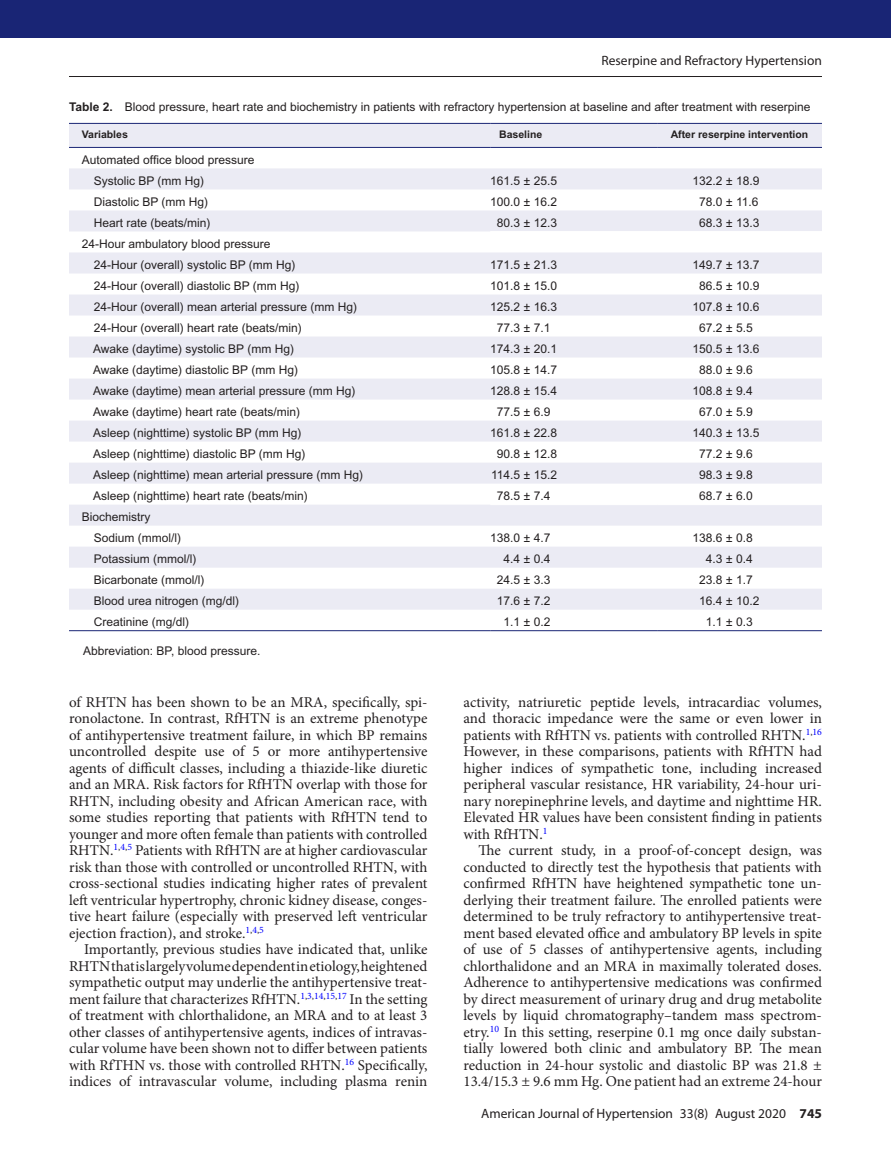
<style>
.page{position:relative;width:891px;height:1175px;background:#fff}
.page>*{position:absolute;margin:0;border:0;box-sizing:border-box;transform-origin:0 0}
.t1{font:15px/16.5px "Minion Pro";color:#231f20;text-align:justify}
.t2{font:13.5px "Myriad Pro";color:#231f20}
.t3{font:12px/21px "Arial MT Std";color:#231f20}
.t4{font:700 10.5px "Arial MT Std";color:#231f20}
.s1{font-weight:700}
</style>
<div class="page">
<hr style="left:69px;top:76px;width:753px;height:1px;background:#231f20">
<div style="left:0;top:0;width:891px;height:38px;background:#192575"></div>
<div style="left:69px;top:124px;width:753px;height:23px;background:#ebebf4"></div>
<svg style="left:69px;top:168px;width:753px;height:441px;fill:#f1f1f7"></svg>
<hr style="left:69px;top:123px;width:421px;height:1px;background:#192575">
<hr style="left:69px;top:147px;width:421px;height:1px;background:#192575">
<hr style="left:490px;top:123px;width:167px;height:1px;background:#192575">
<hr style="left:490px;top:147px;width:167px;height:1px;background:#192575">
<hr style="left:657px;top:123px;width:165px;height:1px;background:#192575">
<hr style="left:657px;top:147px;width:165px;height:1px;background:#192575">
<hr style="left:490px;top:231px;width:167px;height:1px;background:#fff">
<hr style="left:657px;top:231px;width:165px;height:1px;background:#fff">
<hr style="left:490px;top:504px;width:167px;height:1px;background:#fff">
<hr style="left:657px;top:504px;width:165px;height:1px;background:#fff">
<hr style="left:69px;top:630px;width:421px;height:1px;background:#192575">
<hr style="left:490px;top:630px;width:167px;height:1px;background:#192575">
<hr style="left:657px;top:630px;width:165px;height:1px;background:#192575">
<p class="t2" style="left:601px;top:52px;width:222px">Reserpine and Refractory Hypertension</p>
<p class="t3" style="left:69px;top:96px;width:743px"><span class="s1">Table 2.</span> Blood pressure, heart rate and biochemistry in patients with refractory hypertension at baseline and after treatment with reserpine</p>
<p class="t4" style="left:82px;top:128px;width:48px">Variables</p>
<p class="t4" style="left:499px;top:128px;width:45px">Baseline</p>
<p class="t4" style="left:671px;top:128px;width:139px">After reserpine intervention</p>
<p class="t3" style="left:94px;top:149px;width:162px;text-indent:-12px">Automated office blood pressure<br>Systolic BP (mm Hg)</p>
<p class="t3" style="left:490px;top:170px;width:69px">161.5 ± 25.5</p>
<p class="t3" style="left:692px;top:170px;width:69px">132.2 ± 18.9</p>
<p class="t3" style="left:94px;top:191px;width:116px">Diastolic BP (mm Hg)</p>
<p class="t3" style="left:490px;top:191px;width:69px">100.0 ± 16.2</p>
<p class="t3" style="left:699px;top:191px;width:61px">78.0 ± 11.6</p>
<p class="t3" style="left:94px;top:212px;width:118px">Heart rate (beats/min)</p>
<p class="t3" style="left:497px;top:212px;width:62px">80.3 ± 12.3</p>
<p class="t3" style="left:699px;top:212px;width:62px">68.3 ± 13.3</p>
<p class="t3" style="left:94px;top:233px;width:203px;text-indent:-12px">24-Hour ambulatory blood pressure<br>24-Hour (overall) systolic BP (mm Hg)</p>
<p class="t3" style="left:490px;top:254px;width:69px">171.5 ± 21.3</p>
<p class="t3" style="left:692px;top:254px;width:69px">149.7 ± 13.7</p>
<p class="t3" style="left:94px;top:275px;width:207px">24-Hour (overall) diastolic BP (mm Hg)</p>
<p class="t3" style="left:490px;top:275px;width:69px">101.8 ± 15.0</p>
<p class="t3" style="left:699px;top:275px;width:62px">86.5 ± 10.9</p>
<p class="t3" style="left:94px;top:296px;width:265px">24-Hour (overall) mean arterial pressure (mm Hg)</p>
<p class="t3" style="left:490px;top:296px;width:69px">125.2 ± 16.3</p>
<p class="t3" style="left:692px;top:296px;width:69px">107.8 ± 10.6</p>
<p class="t3" style="left:94px;top:317px;width:210px">24-Hour (overall) heart rate (beats/min)</p>
<p class="t3" style="left:497px;top:317px;width:55px">77.3 ± 7.1</p>
<p class="t3" style="left:699px;top:317px;width:55px">67.2 ± 5.5</p>
<p class="t3" style="left:93px;top:338px;width:202px">Awake (daytime) systolic BP (mm Hg)</p>
<p class="t3" style="left:490px;top:338px;width:69px">174.3 ± 20.1</p>
<p class="t3" style="left:692px;top:338px;width:69px">150.5 ± 13.6</p>
<p class="t3" style="left:93px;top:359px;width:206px">Awake (daytime) diastolic BP (mm Hg)</p>
<p class="t3" style="left:490px;top:359px;width:69px">105.8 ± 14.7</p>
<p class="t3" style="left:699px;top:359px;width:55px">88.0 ± 9.6</p>
<p class="t3" style="left:93px;top:380px;width:264px">Awake (daytime) mean arterial pressure (mm Hg)</p>
<p class="t3" style="left:490px;top:380px;width:69px">128.8 ± 15.4</p>
<p class="t3" style="left:692px;top:380px;width:62px">108.8 ± 9.4</p>
<p class="t3" style="left:93px;top:401px;width:209px">Awake (daytime) heart rate (beats/min)</p>
<p class="t3" style="left:497px;top:401px;width:55px">77.5 ± 6.9</p>
<p class="t3" style="left:699px;top:401px;width:55px">67.0 ± 5.9</p>
<p class="t3" style="left:93px;top:422px;width:210px">Asleep (nighttime) systolic BP (mm Hg)</p>
<p class="t3" style="left:490px;top:422px;width:69px">161.8 ± 22.8</p>
<p class="t3" style="left:692px;top:422px;width:69px">140.3 ± 13.5</p>
<p class="t3" style="left:93px;top:443px;width:214px">Asleep (nighttime) diastolic BP (mm Hg)</p>
<p class="t3" style="left:497px;top:443px;width:62px">90.8 ± 12.8</p>
<p class="t3" style="left:699px;top:443px;width:55px">77.2 ± 9.6</p>
<p class="t3" style="left:93px;top:464px;width:272px">Asleep (nighttime) mean arterial pressure (mm Hg)</p>
<p class="t3" style="left:491px;top:464px;width:68px">114.5 ± 15.2</p>
<p class="t3" style="left:699px;top:464px;width:55px">98.3 ± 9.8</p>
<p class="t3" style="left:93px;top:485px;width:216px">Asleep (nighttime) heart rate (beats/min)</p>
<p class="t3" style="left:497px;top:485px;width:55px">78.5 ± 7.4</p>
<p class="t3" style="left:699px;top:485px;width:55px">68.7 ± 6.0</p>
<p class="t3" style="left:94px;top:506px;width:89px;text-indent:-12px">Biochemistry<br>Sodium (mmol/l)</p>
<p class="t3" style="left:490px;top:527px;width:62px">138.0 ± 4.7</p>
<p class="t3" style="left:692px;top:527px;width:62px">138.6 ± 0.8</p>
<p class="t3" style="left:94px;top:548px;width:104px">Potassium (mmol/l)</p>
<p class="t3" style="left:503px;top:548px;width:49px">4.4 ± 0.4</p>
<p class="t3" style="left:706px;top:548px;width:49px">4.3 ± 0.4</p>
<p class="t3" style="left:94px;top:569px;width:112px">Bicarbonate (mmol/l)</p>
<p class="t3" style="left:497px;top:569px;width:55px">24.5 ± 3.3</p>
<p class="t3" style="left:699px;top:569px;width:55px">23.8 ± 1.7</p>
<p class="t3" style="left:94px;top:590px;width:147px">Blood urea nitrogen (mg/dl)</p>
<p class="t3" style="left:497px;top:590px;width:55px">17.6 ± 7.2</p>
<p class="t3" style="left:699px;top:590px;width:62px">16.4 ± 10.2</p>
<p class="t3" style="left:94px;top:611px;width:97px">Creatinine (mg/dl)</p>
<p class="t3" style="left:503px;top:611px;width:49px">1.1 ± 0.2</p>
<p class="t3" style="left:706px;top:611px;width:49px">1.1 ± 0.3</p>
<p class="t3" style="left:83px;top:640px;width:179px">Abbreviation: BP, blood pressure.</p>
<p class="t1" style="left:69px;top:693px;width:360px">of RHTN has been shown to be an MRA, specifically, spi&shy;ronolactone. In contrast, RfHTN is an extreme phenotype of antihypertensive treatment failure, in which BP remains uncontrolled despite use of 5 or more antihypertensive agents of difficult classes, including a thiazide-like diuretic and an MRA. Risk factors for RfHTN overlap with those for RHTN, including obesity and African American race, with some studies reporting that patients with RfHTN tend to younger and more often female than patients with controlled RHTN.<sup>1</sup><sup>,</sup><sup>4</sup><sup>,</sup><sup>5</sup> Patients with RfHTN are at higher cardiovascular risk than those with controlled or uncontrolled RHTN, with cross-sectional studies indicating higher rates of prevalent left ventricular hypertrophy, chronic kidney disease, conges&shy;tive heart failure (especially with preserved left ventricular ejection fraction), and stroke.<sup>1</sup><sup>,</sup><sup>4</sup><sup>,</sup><sup>5</sup></p>
<p class="t1" style="left:69px;top:941px;width:360px;text-indent:15px">Importantly, previous studies have indicated that, unlike RHTN that is largely volume dependent in etiology, heightened sympathetic output may underlie the antihypertensive treat&shy;ment failure that characterizes RfHTN.<sup>1</sup><sup>,</sup><sup>3</sup><sup>,</sup><sup>14</sup><sup>,</sup><sup>15</sup><sup>,</sup><sup>17</sup> In the setting of treatment with chlorthalidone, an MRA and to at least 3 other classes of antihypertensive agents, indices of intravas&shy;cular volume have been shown not to differ between patients with RfTHN vs. those with controlled RHTN.<sup>16</sup> Specifically, indices of intravascular volume, including plasma renin</p>
<p class="t1" style="left:463px;top:693px;width:360px">activity, natriuretic peptide levels, intracardiac volumes, and thoracic impedance were the same or even lower in patients with RfHTN vs. patients with controlled RHTN.<sup>1</sup><sup>,</sup><sup>16<br></sup>However, in these comparisons, patients with RfHTN had higher indices of sympathetic tone, including increased peripheral vascular resistance, HR variability, 24-hour uri&shy;nary norepinephrine levels, and daytime and nighttime HR.<br>Elevated HR values have been consistent finding in patients with RfHTN.<sup>1</sup></p>
<p class="t1" style="left:463px;top:842px;width:360px;text-indent:15px">The current study, in a proof-of-concept design, was conducted to directly test the hypothesis that patients with confirmed RfHTN have heightened sympathetic tone un&shy;derlying their treatment failure. The enrolled patients were determined to be truly refractory to antihypertensive treat&shy;ment based elevated office and ambulatory BP levels in spite of use of 5 classes of antihypertensive agents, including chlorthalidone and an MRA in maximally tolerated doses.<br>Adherence to antihypertensive medications was confirmed by direct measurement of urinary drug and drug metabolite levels by liquid chromatography–tandem mass spectrom&shy;etry.<sup>10</sup> In this setting, reserpine 0.1 mg once daily substan&shy;tially lowered both clinic and ambulatory BP. The mean reduction in 24-hour systolic and diastolic BP was 21.8 ± 13.4/15.3 ± 9.6 mm Hg. One patient had an extreme 24-hour</p>
<p class="t2" style="left:481px;top:1105px;width:342px">American Journal of Hypertension 33(8) August 2020 <span class="s1">745</span></p>
</div>
